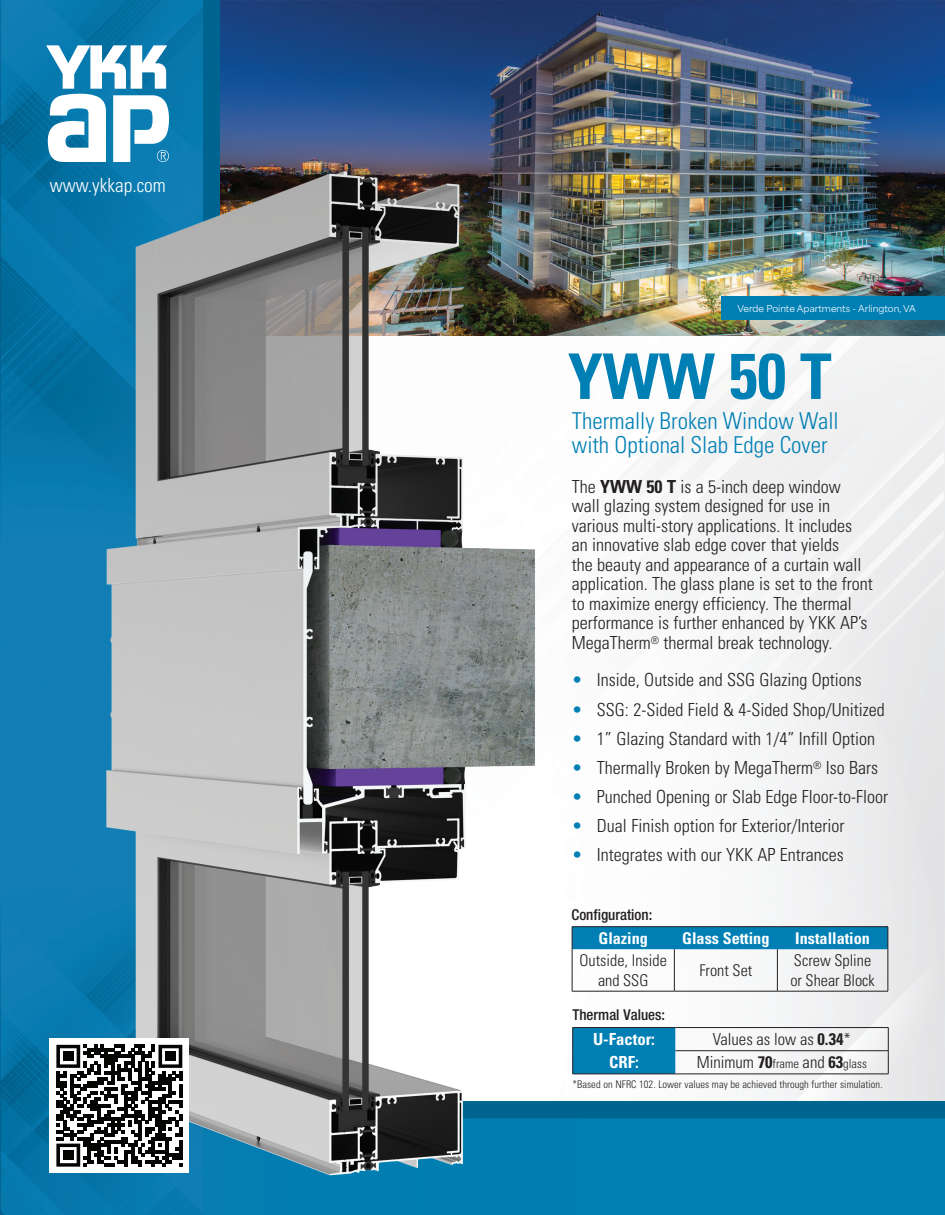
<style>
.page{position:relative;width:945px;height:1215px;background:#fff}
.page>*{position:absolute;margin:0;border:0;box-sizing:border-box;transform-origin:0 0}
.t1{font:700 condensed 63px "Univers LT Std";color:#007fb4}
.t2{font:300 condensed 23.25px/24.2px "Univers LT Std";color:#007fb4}
.t3{font:300 condensed 19.5px "Univers LT Std";color:#fff}
.t4{font:300 condensed 18px/19.5px "Univers LT Std";color:#231f20}
.t5{font:300 condensed 16.65px "Univers LT Std";color:#231f20}
.t6{font:700 condensed 16.65px "Univers LT Std";color:#fff}
.t7{font:300 condensed 16.2px/19.5px "Univers LT Std";color:#231f20;text-align:center}
.t8{font:700 condensed 16.2px "Univers LT Std";color:#fff}
.t9{font:500 condensed 15px "Helvetica Neue LT Std";color:#231f20}
.t10{font:300 condensed 10.5px "Univers LT Std";letter-spacing:.005em;color:#231f20}
.t11{font:9px "Area Normal";color:#fff}
.s1{font-size:64.5px}
.s2{font-weight:700}
.s3{color:#007fb4}
.s4{font-size:12.45px}
</style>
<div class="page">
<img style="left:553px;top:335px;width:392px;height:765px">
<hr style="left:572px;top:926px;width:102px;height:1px;background:#231f20">
<hr style="left:674px;top:926px;width:103px;height:1px;background:#231f20">
<hr style="left:777px;top:926px;width:111px;height:1px;background:#231f20">
<hr style="left:572px;top:949px;width:1px;height:42px;background:#231f20">
<hr style="left:674px;top:949px;width:1px;height:42px;background:#231f20">
<hr style="left:777px;top:949px;width:1px;height:42px;background:#231f20">
<hr style="left:572px;top:991px;width:102px;height:1px;background:#231f20">
<hr style="left:674px;top:991px;width:103px;height:1px;background:#231f20">
<hr style="left:777px;top:991px;width:111px;height:1px;background:#231f20">
<div style="left:572px;top:927px;width:317px;height:22px;background:#007fb4"></div>
<hr style="left:888px;top:949px;width:1px;height:42px;background:#231f20">
<hr style="left:572px;top:1027px;width:103px;height:1px;background:#231f20">
<hr style="left:675px;top:1027px;width:213px;height:1px;background:#231f20">
<div style="left:572px;top:1028px;width:103px;height:46px;background:#007fb4"></div>
<hr style="left:675px;top:1050px;width:213px;height:1px;background:#231f20">
<hr style="left:572px;top:1074px;width:103px;height:1px;background:#231f20">
<hr style="left:675px;top:1074px;width:213px;height:1px;background:#231f20">
<svg style="left:888px;top:1028px;width:1px;height:46px"></svg>
<img style="left:220px;top:0;width:725px;height:335px">
<div style="left:186px;top:0;width:34px;height:1127px;background:#006490"></div>
<svg style="left:202px;top:1100px;width:743px;height:115px;background:#027caf"></svg>
<img style="left:0;top:0;width:202px;height:1215px">
<svg style="left:46px;top:45px;width:123px;height:117px"></svg>
<div style="left:721px;top:296px;width:224px;height:24px;background:#007fb4"></div>
<img style="left:60px;top:153px;width:493px;height:1032px">
<div style="left:50px;top:1038px;width:139px;height:135px;background:#fff"></div>
<svg style="left:56px;top:1045px;width:126px;height:122px"></svg>
<div style="left:63px;top:1051px;width:10px;height:10px;background:#040503"></div>
<div style="left:165px;top:1051px;width:11px;height:10px;background:#040503"></div>
<div style="left:63px;top:1150px;width:10px;height:10px;background:#040503"></div>
<p class="t3" style="left:50px;top:174px;width:118px">www.ykkap.com</p>
<p class="t11" style="left:737px;top:300px;width:180px">Verde Pointe Apartments - Arlington, VA</p>
<p class="t1" style="left:568px;top:338px;width:265px">YWW <span class="s1">50</span> T</p>
<p class="t2" style="left:572px;top:409px;width:268px">Thermally Broken Window Wall with Optional Slab Edge Cover</p>
<p class="t4" style="left:572px;top:477px;width:302px">The <span class="s2">YWW 50 T</span> is a 5-inch deep window wall glazing system designed for use in various multi-story applications. It includes<br>an innovative slab edge cover that yields<br>the beauty and appearance of a curtain wall application. The glass plane is set to the front to maximize energy efficiency. The thermal performance is further enhanced by YKK AP’s MegaTherm<sup>®</sup> thermal break technology.</p>
<p class="t4" style="left:572px;top:670px;width:291px"><span class="s3">•</span> Inside, Outside and SSG Glazing Options</p>
<p class="t4" style="left:572px;top:699px;width:314px"><span class="s3">•</span> SSG: 2-Sided Field &amp; 4-Sided Shop/Unitized</p>
<p class="t4" style="left:572px;top:729px;width:305px"><span class="s3">•</span> 1” Glazing Standard with 1/4” Infill Option</p>
<p class="t4" style="left:572px;top:758px;width:308px"><span class="s3">•</span> Thermally Broken by MegaTherm<sup>®</sup> Iso Bars</p>
<p class="t4" style="left:572px;top:787px;width:318px"><span class="s3">•</span> Punched Opening or Slab Edge Floor-to-Floor</p>
<p class="t4" style="left:572px;top:816px;width:274px"><span class="s3">•</span> Dual Finish option for Exterior/Interior</p>
<p class="t4" style="left:572px;top:845px;width:273px"><span class="s3">•</span> Integrates with our YKK AP Entrances</p>
<p class="t9" style="left:572px;top:906px;width:82px">Configuration:</p>
<p class="t8" style="left:598px;top:928px;width:51px">Glazing</p>
<p class="t8" style="left:682px;top:928px;width:89px">Glass Setting</p>
<p class="t8" style="left:795px;top:928px;width:76px">Installation</p>
<p class="t7" style="left:580px;top:951px;width:89px">Outside, Inside and SSG</p>
<p class="t7" style="left:699px;top:961px;width:55px">Front Set</p>
<p class="t7" style="left:794px;top:951px;width:79px">Screw Spline</p>
<p class="t7" style="left:790px;top:970px;width:86px">or Shear Block</p>
<p class="t9" style="left:572px;top:1006px;width:94px">Thermal Values:</p>
<p class="t6" style="left:593px;top:1029px;width:63px">U-Factor:</p>
<p class="t5" style="left:713px;top:1029px;width:140px">Values as low as <span class="s2">0.34</span>*</p>
<p class="t6" style="left:609px;top:1052px;width:31px">CRF:</p>
<p class="t5" style="left:697px;top:1052px;width:172px">Minimum <span class="s2">70</span><span class="s4">frame</span> and <span class="s2">63</span><span class="s4">glass</span></p>
<p class="t10" style="left:572px;top:1078px;width:312px">*Based on NFRC 102. Lower values may be achieved through further simulation.</p>
</div>
